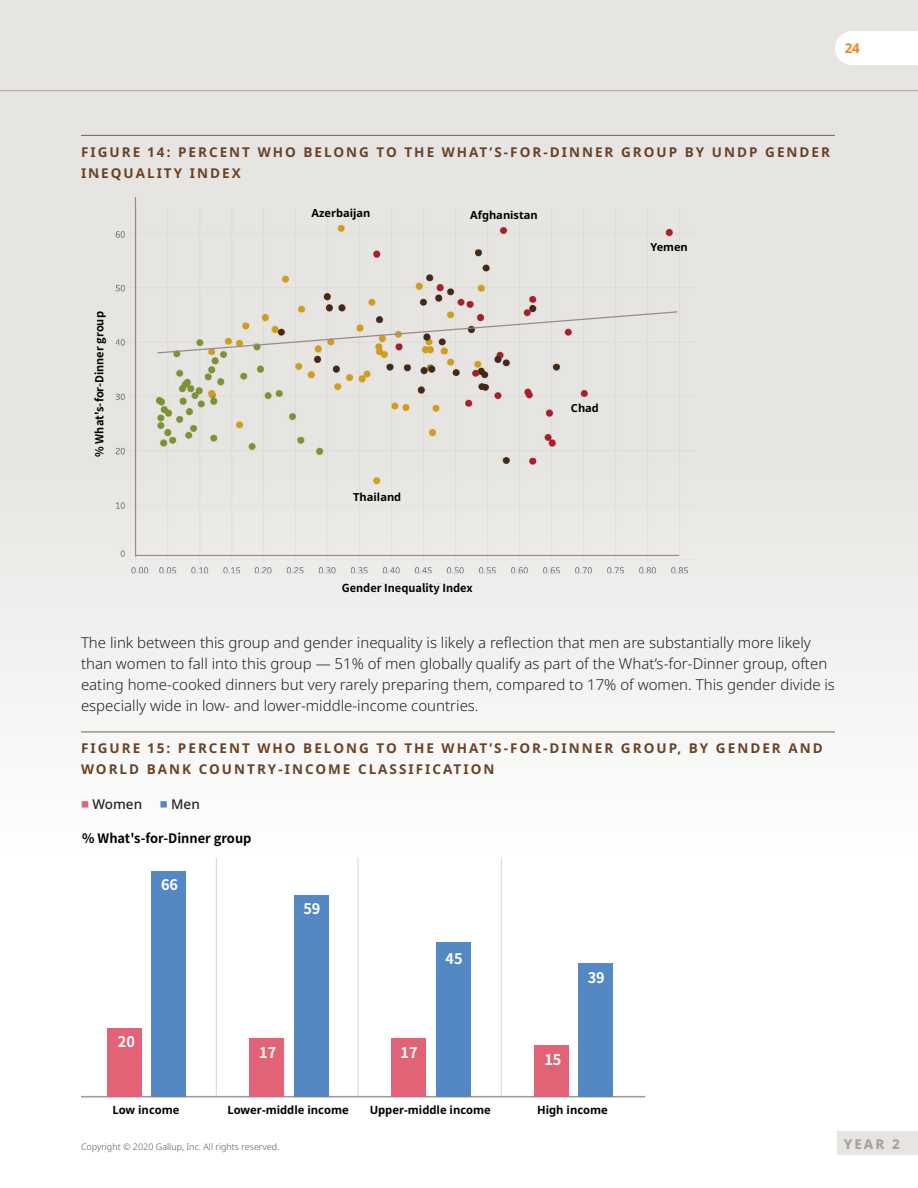
<style>
.page{position:relative;width:918px;height:1188px;background:#fff}
.page>*{position:absolute;margin:0;border:0;box-sizing:border-box;transform-origin:0 0}
.t1{font:700 16.2px "Noto Sans";color:#000}
.body{font:300 15px/21px "Noto Sans";color:#212223}
.t2{font:700 14.7px "Noto Sans CJ Kjp";color:#fff}
.subhead_cap_bold{font:700 13.5px/21px "Noto Sans";letter-spacing:.15em;color:#694225}
.subheading{font:500 13.5px "Noto Sans";color:#212223}
.t3{font:800 13.5px "Noto Sans";color:#a7a199}
.t4{font:700 13.5px "Noto Sans";color:#f58220}
.t5{font:700 13.05px "Noto Sans CJ Kjp";color:#000}
.t6{font:700 11.4px "Noto Sans";color:#000}
.t7{font:700 11.1px "Noto Sans CJ Kjp";color:#000}
.t8{font:700 11.1px "Noto Sans";color:#000}
.t9{font:300 9px "Noto Sans";color:#52575a}
.s1{font-family:"Aktiv Grotesk";font-weight:300;color:#e36376}
.s2{font-family:"Aktiv Grotesk";font-weight:300;color:#5488c4}
</style>
<div class="page">
<div style="left:0;top:0;width:918px;height:855px;background:linear-gradient(to bottom,#e1dfdb,#f8f7f6)"></div>
<hr style="left:0;top:90px;width:918px;height:1px;background:#a7a199">
<svg style="left:834px;top:30px;width:84px;height:36px"></svg>
<hr style="left:81px;top:135px;width:754px;height:1px;background:#69655a">
<img style="left:113px;top:209px;width:583px;height:374px">
<hr style="left:136px;top:555px;width:543px;height:1px;background:#a59a99">
<hr style="left:135px;top:198px;width:1px;height:358px;background:#a59a99">
<svg style="left:156px;top:311px;width:523px;height:43px;background:#e0dcd5"></svg>
<hr style="left:81px;top:732px;width:754px;height:1px;background:#69655a">
<hr style="left:216px;top:858px;width:1px;height:238px;background:#d6d7d5">
<hr style="left:358px;top:858px;width:1px;height:238px;background:#d6d7d5">
<hr style="left:501px;top:858px;width:1px;height:238px;background:#d6d7d5">
<hr style="left:81px;top:1096px;width:564px;height:2px;background:#a59a99">
<div style="left:152px;top:871px;width:34px;height:226px;background:#5488c4"></div>
<div style="left:294px;top:895px;width:34px;height:202px;background:#5488c4"></div>
<div style="left:436px;top:943px;width:34px;height:154px;background:#5488c4"></div>
<div style="left:578px;top:963px;width:34px;height:134px;background:#5488c4"></div>
<div style="left:108px;top:1028px;width:34px;height:69px;background:#e36376"></div>
<div style="left:250px;top:1039px;width:34px;height:58px;background:#e36376"></div>
<div style="left:392px;top:1039px;width:34px;height:58px;background:#e36376"></div>
<div style="left:534px;top:1045px;width:34px;height:52px;background:#e36376"></div>
<div style="left:837px;top:1132px;width:81px;height:23px;background:#e7e5e2"></div>
<p class="t4" style="left:845px;top:39px;width:17px">24</p>
<p class="subhead_cap_bold" style="left:81px;top:141px;width:751px">FIGURE 14: PERCENT WHO BELONG TO THE WHAT’S-FOR-DINNER GROUP BY UNDP GENDER<br>INEQUALITY INDEX</p>
<p class="t7" style="left:93px;top:457px;width:147px;rotate:-90deg">% What's-for-Dinner group</p>
<p class="t8" style="left:311px;top:206px;width:60px">Azerbaijan</p>
<p class="t8" style="left:470px;top:207px;width:69px">Afghanistan</p>
<p class="t8" style="left:650px;top:239px;width:39px">Yemen</p>
<p class="t8" style="left:353px;top:489px;width:50px">Thailand</p>
<p class="t8" style="left:571px;top:400px;width:29px">Chad</p>
<p class="t7" style="left:342px;top:582px;width:132px">Gender Inequality Index</p>
<p class="t1" style="left:141px;top:630px;width:63px">Women</p>
<p class="body" style="left:81px;top:633px;width:756px">The link between this group and gender inequality is likely a reflection that men are substantially more likely than women to fall into this group — 51% of men globally qualify as part of the What’s-for-Dinner group, often eating home-cooked dinners but very rarely preparing them, compared to 17% of women. This gender divide is especially wide in low- and lower-middle-income countries.</p>
<p class="subhead_cap_bold" style="left:81px;top:738px;width:743px">FIGURE 15: PERCENT WHO BELONG TO THE WHAT’S-FOR-DINNER GROUP, BY GENDER AND<br>WORLD BANK COUNTRY-INCOME CLASSIFICATION</p>
<p class="subheading" style="left:81px;top:794px;width:63px"><span class="s1">■</span> Women</p>
<p class="subheading" style="left:160px;top:794px;width:42px"><span class="s2">■</span> Men</p>
<p class="t5" style="left:82px;top:831px;width:171px">% What's-for-Dinner group</p>
<p class="t2" style="left:161px;top:877px;width:19px">66</p>
<p class="t2" style="left:303px;top:901px;width:19px">59</p>
<p class="t2" style="left:446px;top:951px;width:19px">45</p>
<p class="t2" style="left:588px;top:970px;width:19px">39</p>
<p class="t2" style="left:118px;top:1033px;width:19px">20</p>
<p class="t2" style="left:259px;top:1044px;width:19px">17</p>
<p class="t2" style="left:401px;top:1044px;width:19px">17</p>
<p class="t2" style="left:544px;top:1051px;width:19px">15</p>
<p class="t6" style="left:112px;top:1102px;width:68px">Low income</p>
<p class="t6" style="left:228px;top:1102px;width:123px">Lower-middle income</p>
<p class="t6" style="left:370px;top:1102px;width:123px">Upper-middle income</p>
<p class="t6" style="left:537px;top:1102px;width:72px">High income</p>
<p class="t9" style="left:81px;top:1141px;width:200px">Copyright © 2020 Gallup, Inc. All rights reserved.</p>
<p class="t3" style="left:844px;top:1134px;width:58px">YEAR 2</p>
</div>
